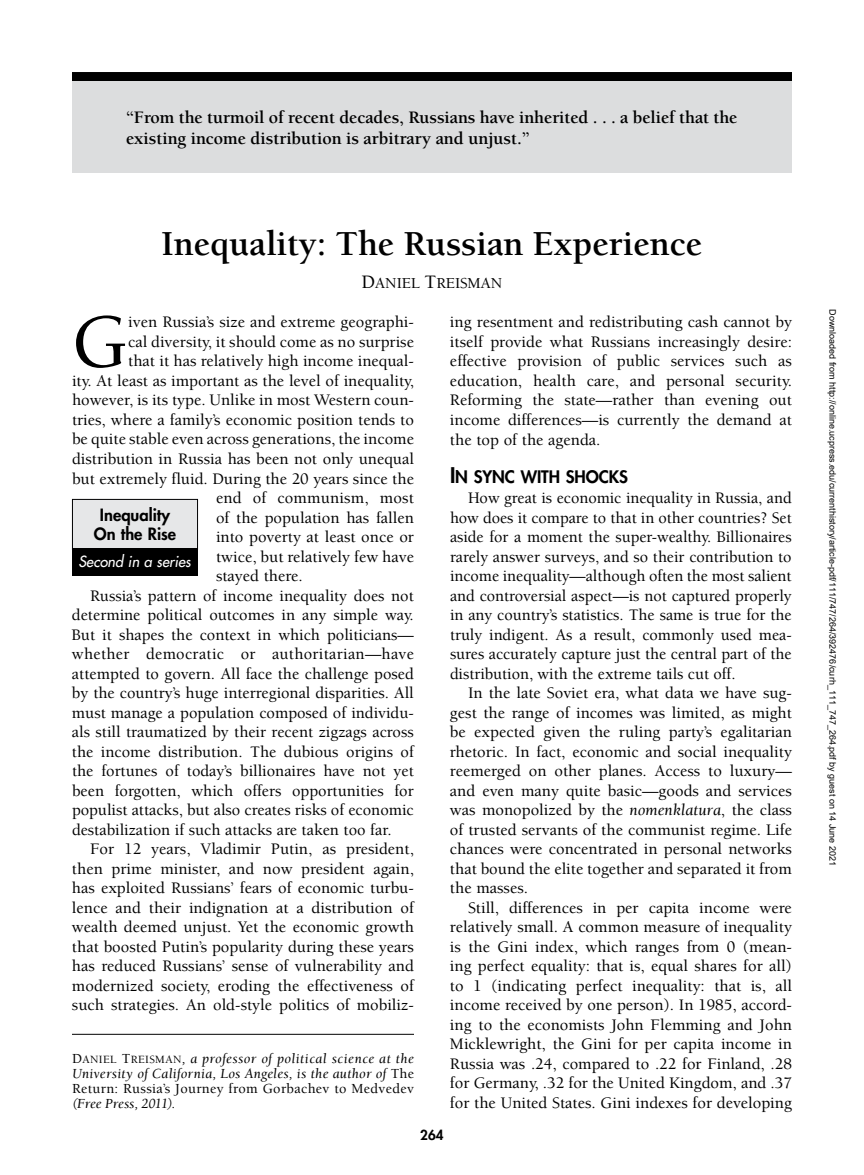
<style>
.page{position:relative;width:864px;height:1175px;background:#fff}
.page>*{position:absolute;margin:0;border:0;box-sizing:border-box;transform-origin:0 0}
.t1{font:500 77.85px "Berkeley";color:#000}
.t2{font:700 36px "Berkeley";letter-spacing:-.005em;color:#000}
.t3{font:700 18px/21px "Berkeley";letter-spacing:-.005em;color:#000}
.t4{font:16.8px "Futura Heavy SC800";letter-spacing:-.005em;color:#000}
.t5{font:500 16.5px/19.5px "Berkeley";color:#000;text-align:justify}
.t6{font:500 16.5px "Berkeley";letter-spacing:.02em;color:#000}
.t7{font:800 16.5px/18.8px "Futura";color:#000;text-align:center}
.t8{font:15.6px "Berkeley Medium SC800";letter-spacing:-.005em;color:#000}
.t9{font:italic 15px "Futura";color:#fff}
.t10{font:italic 14.25px/15px "Berkeley";letter-spacing:.01em;color:#000;text-align:justify}
.t11{font:italic 14.25px "Berkeley";letter-spacing:-.015em;color:#000}
.t12{font:800 13.5px "Futura";color:#000}
.t13{font:9px "Arial";color:#000}
.s1{font-size:19.5px}
.s2{font-family:"Berkeley Medium SC800";font-style:normal}
.s3{font-family:"Berkeley Medium SC800";font-style:normal;font-size:11.4px}
.s4{font-weight:500;font-style:normal}
.s5{font-size:21px}
.s6{font-weight:400;font-style:italic}
</style>
<div class="page">
<div style="left:72px;top:72px;width:720px;height:9px;background:#000"></div>
<div style="left:72px;top:81px;width:720px;height:91px;background:#dcddde"></div>
<hr style="left:72px;top:1034px;width:342px;height:1px;background:#000">
<div style="left:72px;top:499px;width:126px;height:50px;background:#e6e7e8"></div>
<div style="left:72px;top:499px;width:126px;height:51px;border:1px solid #000"></div>
<div style="left:72px;top:548px;width:126px;height:27px;background:#000"></div>
<p class="t3" style="left:126px;top:107px;width:613px">“From the turmoil of recent decades, Russians have inherited . . . a belief that the existing income distribution is arbitrary and unjust.”</p>
<h2 class="t2" style="left:161px;top:225px;width:543px">Inequality: The Russian Experience</h2>
<p class="t8" style="left:362px;top:275px;width:142px"><span class="s1">D</span>ANIEL <span class="s1">T</span>REISMAN</p>
<h1 class="t1" style="left:72px;top:301px;width:58px">G</h1>
<p class="t5" style="left:128px;top:313px;width:287px">iven Russia’s size and extreme geographi-</p>
<p class="t5" style="left:128px;top:332px;width:287px">cal diversity, it should come as no surprise</p>
<p class="t5" style="left:128px;top:352px;width:287px">that it has relatively high income inequal-</p>
<p class="t5" style="left:72px;top:371px;width:344px">ity. At least as important as the level of inequality,</p>
<p class="t5" style="left:72px;top:391px;width:344px">however, is its type. Unlike in most Western coun-</p>
<p class="t5" style="left:72px;top:410px;width:343px">tries, where a family’s economic position tends to</p>
<p class="t5" style="left:72px;top:430px;width:344px">be quite stable even across generations, the income</p>
<p class="t5" style="left:72px;top:449px;width:343px">distribution in Russia has been not only unequal</p>
<p class="t5" style="left:72px;top:469px;width:344px">but extremely fluid. During the 20 years since the</p>
<p class="t5" style="left:216px;top:488px;width:199px">end of communism, most</p>
<p class="t5" style="left:216px;top:508px;width:199px">of the population has fallen</p>
<p class="t5" style="left:216px;top:527px;width:200px">into poverty at least once or</p>
<p class="t5" style="left:216px;top:547px;width:199px">twice, but relatively few have</p>
<p class="t5" style="left:216px;top:566px;width:88px">stayed there.</p>
<p class="t5" style="left:90px;top:586px;width:325px">Russia’s pattern of income inequality does not</p>
<p class="t5" style="left:72px;top:605px;width:343px">determine political outcomes in any simple way.</p>
<p class="t5" style="left:72px;top:625px;width:343px">But it shapes the context in which politicians—</p>
<p class="t6" style="left:72px;top:645px;width:344px">whether democratic or authoritarian—have</p>
<p class="t5" style="left:72px;top:664px;width:343px">attempted to govern. All face the challenge posed</p>
<p class="t5" style="left:72px;top:683px;width:343px">by the country’s huge interregional disparities. All</p>
<p class="t5" style="left:72px;top:703px;width:344px">must manage a population composed of individu-</p>
<p class="t5" style="left:72px;top:722px;width:343px">als still traumatized by their recent zigzags across</p>
<p class="t5" style="left:72px;top:742px;width:343px">the income distribution. The dubious origins of</p>
<p class="t5" style="left:72px;top:761px;width:343px">the fortunes of today’s billionaires have not yet</p>
<p class="t5" style="left:72px;top:781px;width:343px">been forgotten, which offers opportunities for</p>
<p class="t5" style="left:72px;top:800px;width:343px">populist attacks, but also creates risks of economic</p>
<p class="t5" style="left:72px;top:820px;width:321px">destabilization if such attacks are taken too far.</p>
<p class="t5" style="left:90px;top:839px;width:325px">For 12 years, Vladimir Putin, as president,</p>
<p class="t5" style="left:72px;top:859px;width:343px">then prime minister, and now president again,</p>
<p class="t5" style="left:72px;top:878px;width:343px">has exploited Russians’ fears of economic turbu-</p>
<p class="t5" style="left:72px;top:898px;width:343px">lence and their indignation at a distribution of</p>
<p class="t5" style="left:72px;top:917px;width:343px">wealth deemed unjust. Yet the economic growth</p>
<p class="t5" style="left:72px;top:937px;width:343px">that boosted Putin’s popularity during these years</p>
<p class="t5" style="left:72px;top:956px;width:343px">has reduced Russians’ sense of vulnerability and</p>
<p class="t5" style="left:72px;top:976px;width:344px">modernized society, eroding the effectiveness of</p>
<p class="t5" style="left:72px;top:995px;width:343px">such strategies. An old-style politics of mobiliz-</p>
<p class="t7" style="left:94px;top:505px;width:84px">Inequality<br>On the Rise</p>
<p class="t9" style="left:78px;top:552px;width:114px">Second in a series</p>
<p class="t10" style="left:72px;top:1051px;width:344px"><span class="s2">D</span><span class="s3">ANIEL</span> <span class="s2">T</span><span class="s3">REISMAN</span>, a professor of political science at the University of California, Los Angeles, is the author of <span class="s4">The Return: Russia’s Journey from Gorbachev to Medvedev</span></p>
<p class="t11" style="left:72px;top:1096px;width:105px">(Free Press, 2011).</p>
<p class="t5" style="left:450px;top:313px;width:344px">ing resentment and redistributing cash cannot by itself provide what Russians increasingly desire: effective provision of public services such as education, health care, and personal security.<br>Reforming the state—rather than evening out income differences—is currently the demand at the top of the agenda.</p>
<p class="t4" style="left:450px;top:466px;width:179px"><span class="s5">I</span>N SYNC WITH SHOCKS</p>
<p class="t5" style="left:450px;top:488px;width:343px;text-indent:18px">How great is economic inequality in Russia, and how does it compare to that in other countries? Set aside for a moment the super-wealthy. Billionaires rarely answer surveys, and so their contribution to income inequality—although often the most salient and controversial aspect—is not captured properly in any country’s statistics. The same is true for the truly indigent. As a result, commonly used mea&shy;sures accurately capture just the central part of the distribution, with the extreme tails cut off.</p>
<p class="t5" style="left:450px;top:683px;width:344px;text-indent:18px">In the late Soviet era, what data we have sug&shy;gest the range of incomes was limited, as might be expected given the ruling party’s egalitarian rhetoric. In fact, economic and social inequality reemerged on other planes. Access to luxury— and even many quite basic—goods and services was monopolized by the <span class="s6">nomenklatura</span>, the class of trusted servants of the communist regime. Life chances were concentrated in personal networks that bound the elite together and separated it from the masses.</p>
<p class="t5" style="left:450px;top:898px;width:344px;text-indent:18px">Still, differences in per capita income were relatively small. A common measure of inequality is the Gini index, which ranges from 0 (mean&shy;ing perfect equality: that is, equal shares for all) to 1 (indicating perfect inequality: that is, all income received by one person). In 1985, accord&shy;ing to the economists John Flemming and John Micklewright, the Gini for per capita income in Russia was .24, compared to .22 for Finland, .28 for Germany, .32 for the United Kingdom, and .37 for the United States. Gini indexes for developing</p>
<p class="t12" style="left:420px;top:1125px;width:25px">264</p>
<p class="t13" style="left:836px;top:309px;width:558px;rotate:90deg">Downloaded from http://online.ucpress.edu/currenthistory/article-pdf/111/747/264/392476/curh_111_747_264.pdf by guest on 14 June 2021</p>
</div>
